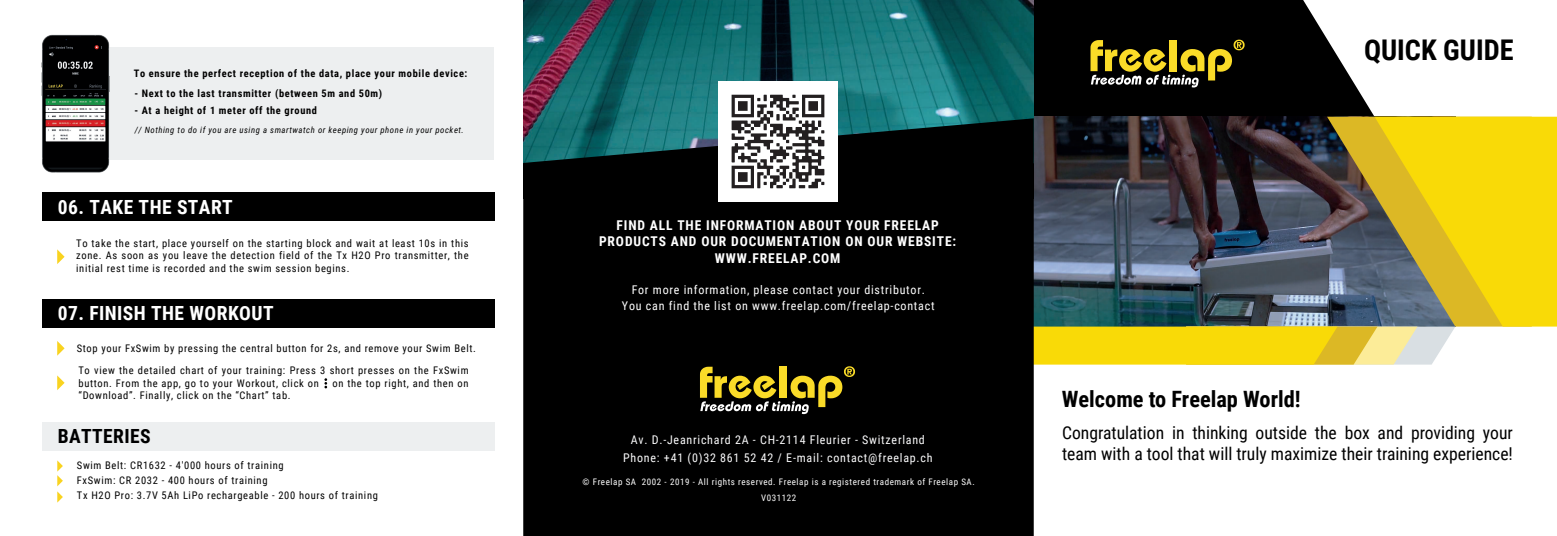
<style>
.page{position:relative;width:1557px;height:536px;background:#fff}
.page>*{position:absolute;margin:0;border:0;box-sizing:border-box;transform-origin:0 0}
.t1{font:700 28.5px "Roboto Condensed";color:#000}
.t2{font:700 22.5px "Roboto Condensed";color:#000}
.t3{font:700 19.5px "Roboto Condensed";letter-spacing:.02em;color:#fff}
.t4{font:700 19.5px "Roboto Condensed";letter-spacing:.02em;color:#000}
.t5{font:17.7px/21.3px "Roboto Condensed";color:#000}
.t6{font:700 13.5px/16.5px "Roboto Condensed";letter-spacing:.065em;color:#fff;text-align:center}
.t7{font:12px/16.5px "Roboto Condensed";letter-spacing:.065em;color:#fff;text-align:center}
.t8{font:12px/18px "Roboto Condensed";letter-spacing:.065em;color:#fbfbfc;text-align:center}
.t9{font:10.5px/12.6px "Roboto Condensed";letter-spacing:.065em;color:#000}
.t10{font:700 10.35px "Roboto Condensed";letter-spacing:.065em;color:#000}
.t11{font:9px/16.5px "Roboto Condensed";letter-spacing:.065em;color:#fff;text-align:center}
.t12{font:italic 8.7px "Roboto Condensed";letter-spacing:.065em;color:#000}
</style>
<div class="page">
<svg style="left:57px;top:249px;width:8px;height:15px"></svg>
<svg style="left:57px;top:341px;width:8px;height:15px"></svg>
<svg style="left:57px;top:375px;width:8px;height:15px"></svg>
<div style="left:42px;top:422px;width:452px;height:29px;background:#edeff0"></div>
<svg style="left:1033px;top:0;width:404px;height:117px;fill:#000"></svg>
<img style="left:1033px;top:117px;width:293px;height:209px">
<svg style="left:1326px;top:117px;width:48px;height:209px;background:#656256"></svg>
<svg style="left:1374px;top:117px;width:182px;height:209px;background:#dbc21d"></svg>
<svg style="left:1033px;top:326px;width:422px;height:38px;background:#f0d732"></svg>
<div style="left:42px;top:192px;width:452px;height:29px;background:#000"></div>
<div style="left:42px;top:299px;width:452px;height:29px;background:#000"></div>
<img style="left:523px;top:0;width:510px;height:118px">
<div style="left:523px;top:118px;width:510px;height:418px;background:#000"></div>
<svg style="left:1090px;top:40px;width:154px;height:47px;background:#5e541d"></svg>
<img style="left:718px;top:82px;width:119px;height:119px">
<svg style="left:700px;top:366px;width:155px;height:48px;background:#5b521c"></svg>
<svg style="left:57px;top:460px;width:6px;height:42px"></svg>
<svg style="left:324px;top:378px;width:3px;height:10px"></svg>
<div style="left:42px;top:47px;width:452px;height:112px;background:#edeff0"></div>
<img style="left:41px;top:34px;width:83px;height:139px">
<p class="t10" style="left:134px;top:66px;width:335px">To ensure the perfect reception of the data, place your mobile device:</p>
<p class="t10" style="left:134px;top:86px;width:249px">- Next to the last transmitter (between 5m and 50m)</p>
<p class="t10" style="left:134px;top:103px;width:184px">- At a height of 1 meter off the ground</p>
<p class="t12" style="left:135px;top:124px;width:330px">// Nothing to do if you are using a smartwatch or keeping your phone in your pocket.</p>
<h3 class="t3" style="left:58px;top:193px;width:177px">06. TAKE THE START</h3>
<p class="t9" style="left:76px;top:236px;width:394px;text-align:justify">To take the start, place yourself on the starting block and wait at least 10s in this zone. As soon as you leave the detection field of the Tx H2O Pro transmitter, the initial rest time is recorded and the swim session begins.</p>
<h3 class="t3" style="left:58px;top:300px;width:217px">07. FINISH THE WORKOUT</h3>
<p class="t9" style="left:77px;top:341px;width:401px">Stop your FxSwim by pressing the central button for 2s, and remove your Swim Belt.</p>
<p class="t9" style="left:78px;top:364px;width:391px">To view the detailed chart of your training: Press 3 short presses on the FxSwim button. From the app, go to your Workout, click on</p>
<p class="t9" style="left:332px;top:376px;width:137px">on the top right, and then on</p>
<p class="t9" style="left:78px;top:389px;width:214px">“Download”. Finally, click on the “Chart” tab.</p>
<h3 class="t4" style="left:58px;top:423px;width:94px">BATTERIES</h3>
<p class="t9" style="left:77px;top:457px;width:302px;line-height:15px">Swim Belt: CR1632 - 4'000 hours of training<br>FxSwim: CR 2032 - 400 hours of training<br>Tx H2O Pro: 3.7V 5Ah LiPo rechargeable - 200 hours of training</p>
<p class="t6" style="left:599px;top:216px;width:358px">FIND ALL THE INFORMATION ABOUT YOUR FREELAP<br>PRODUCTS AND OUR DOCUMENTATION ON OUR WEBSITE:<br>WWW.FREELAP.COM</p>
<p class="t7" style="left:622px;top:280px;width:314px">For more information, please contact your distributor.<br>You can find the list on www.freelap.com/freelap-contact</p>
<p class="t8" style="left:623px;top:431px;width:311px">Av. D.-Jeanrichard 2A - CH-2114 Fleurier - Switzerland<br>Phone: +41 (0)32 861 52 42 / E-mail: contact@freelap.ch</p>
<p class="t11" style="left:582px;top:473px;width:394px">© Freelap SA 2002 - 2019 - All rights reserved. Freelap is a registered trademark of Freelap SA.<br>V031122</p>
<h1 class="t1" style="left:1363px;top:30px;width:151px">QUICK GUIDE</h1>
<h2 class="t2" style="left:1061px;top:383px;width:240px">Welcome to Freelap World!</h2>
<h3 class="t5" style="left:1062px;top:421px;width:452px">Congratulation in thinking outside the box and providing your team with a tool that will truly maximize their training experience!</h3>
</div>
